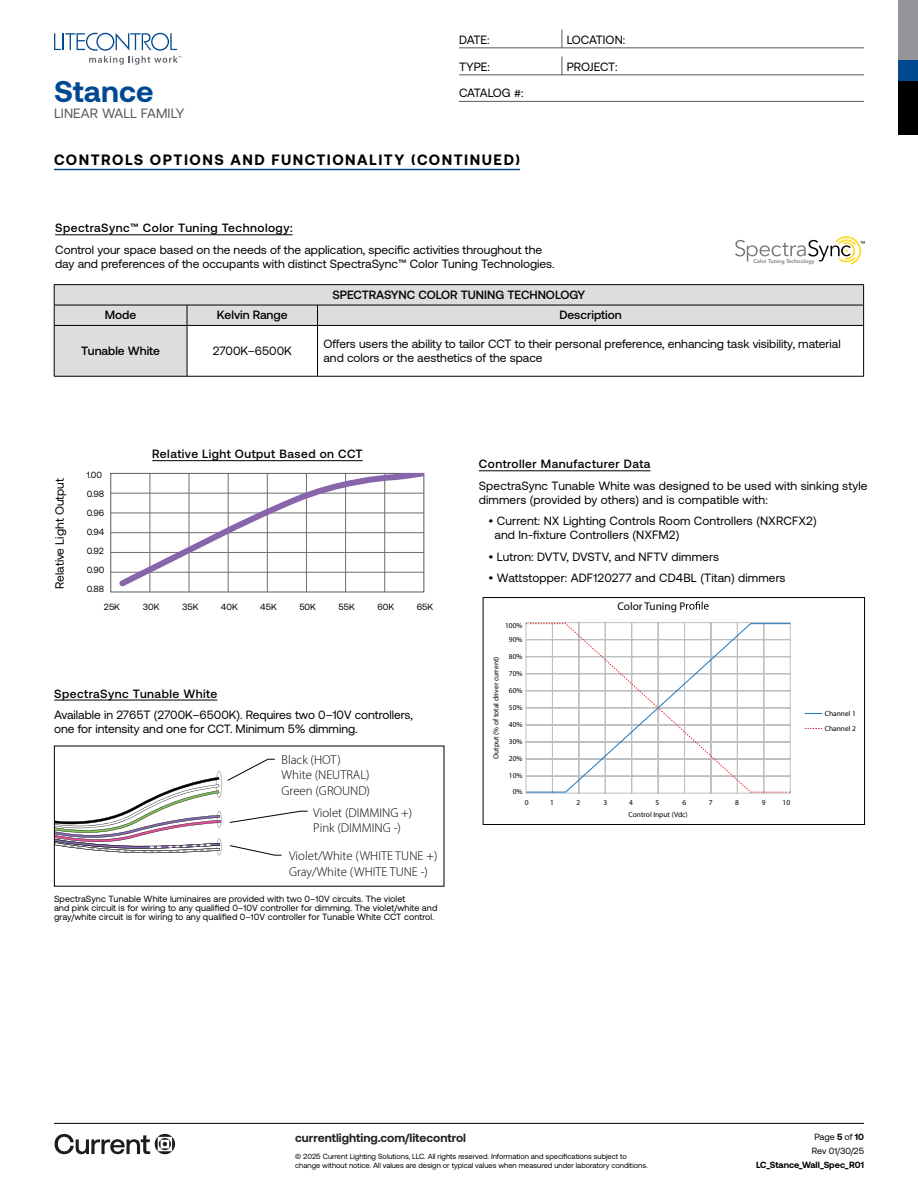
<style>
.page{position:relative;width:918px;height:1188px;background:#fff}
.page>*{position:absolute;margin:0;border:0;box-sizing:border-box;transform-origin:0 0}
.t1{font:700 30px "Aeonik";letter-spacing:.01em;color:#004990}
.t2{font:700 15px "Aeonik";letter-spacing:.1em;color:#000}
.t3{font:13.5px "Aeonik";letter-spacing:.01em;color:#58595b}
.t4{font:300 12.9px/15.5px "Myriad Pro";color:#010101}
.t5{font:700 12.45px "Aeonik";color:#000}
.t6{font:12px/14.4px "Aeonik";color:#000}
.t7{font:500 12px "Aeonik";letter-spacing:.04em;color:#000}
.t8{font:500 12px "Aeonik";color:#000}
.t9{font:700 12px "Aeonik";color:#202322}
.t10{font:12px "Aeonik";letter-spacing:-.045em;color:#000}
.t11{font:11.25px "Myriad Pro";color:#000}
.t12{font:9px/9px "Aeonik";letter-spacing:.01em;color:#000}
.t13{font:700 9px "Aeonik";color:#000}
.t14{font:7.5px/9.8px "Aeonik";color:#000}
.t15{font:7.5px/14.5px "Myriad Pro";color:#000}
.t16{font:600 5.4px "Avenir Next";color:#77787b}
.s1{font-weight:700}
</style>
<div class="page">
<hr style="left:54px;top:1123px;width:810px;height:1px;background:#000">
<svg style="left:55px;top:1134px;width:120px;height:20px"></svg>
<div style="left:898px;top:81px;width:20px;height:54px;background:#000"></div>
<div style="left:898px;top:0;width:20px;height:61px;background:#939598"></div>
<div style="left:898px;top:61px;width:20px;height:20px;background:#004990"></div>
<svg style="left:54px;top:33px;width:127px;height:32px"></svg>
<hr style="left:459px;top:48px;width:405px;height:1px;background:#58595b">
<svg style="left:562px;top:30px;width:1px;height:18px"></svg>
<hr style="left:459px;top:75px;width:405px;height:1px;background:#58595b">
<svg style="left:562px;top:57px;width:1px;height:18px"></svg>
<hr style="left:459px;top:101px;width:405px;height:1px;background:#58595b">
<hr style="left:54px;top:169px;width:466px;height:1px;background:#004990">
<hr style="left:54px;top:700px;width:163px;height:1px;background:#000">
<svg style="left:227px;top:759px;width:81px;height:96px"></svg>
<div style="left:216px;top:771px;width:6px;height:27px;border:1px solid #bcbcbc;border-radius:50%"></div>
<div style="left:217px;top:838px;width:4px;height:17px;border:1px solid #bcbcbc;border-radius:50%"></div>
<svg style="left:56px;top:777px;width:165px;height:76px"></svg>
<svg style="left:55px;top:285px;width:808px;height:91px;fill:#dcddde"></svg>
<hr style="left:54px;top:284px;width:133px;height:1px;background:#000">
<hr style="left:187px;top:284px;width:131px;height:1px;background:#000">
<hr style="left:318px;top:284px;width:546px;height:1px;background:#000">
<hr style="left:54px;top:305px;width:133px;height:1px;background:#000">
<svg style="left:54px;top:285px;width:1px;height:40px"></svg>
<hr style="left:187px;top:305px;width:131px;height:1px;background:#000">
<svg style="left:187px;top:305px;width:1px;height:20px"></svg>
<hr style="left:318px;top:305px;width:546px;height:1px;background:#000">
<svg style="left:317px;top:305px;width:1px;height:20px"></svg>
<svg style="left:863px;top:285px;width:1px;height:40px"></svg>
<hr style="left:54px;top:325px;width:133px;height:1px;background:#000">
<hr style="left:54px;top:326px;width:1px;height:50px;background:#000">
<hr style="left:187px;top:325px;width:131px;height:1px;background:#000">
<hr style="left:187px;top:326px;width:1px;height:50px;background:#000">
<hr style="left:318px;top:325px;width:546px;height:1px;background:#000">
<hr style="left:317px;top:326px;width:1px;height:50px;background:#000">
<hr style="left:863px;top:326px;width:1px;height:50px;background:#000">
<hr style="left:54px;top:376px;width:133px;height:1px;background:#000">
<hr style="left:187px;top:376px;width:131px;height:1px;background:#000">
<hr style="left:318px;top:376px;width:546px;height:1px;background:#000">
<svg style="left:735px;top:236px;width:130px;height:29px"></svg>
<hr style="left:55px;top:234px;width:238px;height:1px;background:#000">
<svg style="left:686px;top:601px;width:23px;height:9px"></svg>
<svg style="left:525px;top:623px;width:266px;height:170px"></svg>
<svg style="left:805px;top:713px;width:17px;height:1px"></svg>
<svg style="left:805px;top:728px;width:17px;height:1px"></svg>
<div style="left:483px;top:597px;width:382px;height:228px;border:1px solid #000"></div>
<hr style="left:479px;top:470px;width:171px;height:1px;background:#000">
<svg style="left:110px;top:472px;width:315px;height:121px"></svg>
<hr style="left:152px;top:460px;width:211px;height:1px;background:#000">
<h1 class="t1" style="left:54px;top:74px;width:101px">Stance</h1>
<p class="t3" style="left:54px;top:106px;width:132px">LINEAR WALL FAMILY</p>
<p class="t6" style="left:459px;top:33px;width:32px">DATE:</p>
<p class="t6" style="left:567px;top:33px;width:60px">LOCATION:</p>
<p class="t6" style="left:459px;top:59px;width:32px">TYPE:</p>
<p class="t6" style="left:567px;top:59px;width:52px">PROJECT:</p>
<p class="t10" style="left:459px;top:87px;width:66px">CATALOG #:</p>
<p class="t2" style="left:54px;top:151px;width:468px">CONTROLS OPTIONS AND FUNCTIONALITY (CONTINUED)</p>
<p class="t7" style="left:55px;top:221px;width:239px">SpectraSync™ Color Tuning Technology:</p>
<p class="t6" style="left:55px;top:242px;width:501px">Control your space based on the needs of the application, specific activities throughout the day and preferences of the occupants with distinct SpectraSync™ Color Tuning Technologies.</p>
<p class="t8" style="left:332px;top:288px;width:254px">SPECTRASYNC COLOR TUNING TECHNOLOGY</p>
<p class="t16" style="left:753px;top:257px;width:63px">Color Tuning Technology</p>
<p class="t7" style="left:105px;top:309px;width:33px">Mode</p>
<p class="t8" style="left:217px;top:309px;width:72px">Kelvin Range</p>
<p class="t8" style="left:559px;top:309px;width:64px">Description</p>
<p class="t8" style="left:81px;top:344px;width:80px">Tunable White</p>
<p class="t6" style="left:213px;top:344px;width:81px">2700K–6500K</p>
<p class="t6" style="left:324px;top:336px;width:519px">Offers users the ability to tailor CCT to their personal preference, enhancing task visibility, material and colors or the aesthetics of the space</p>
<p class="t6" style="left:53px;top:589px;width:112px;rotate:-90deg">Relative Light Output</p>
<p class="t12" style="left:87px;top:471px;width:17px">1.00</p>
<p class="t12" style="left:87px;top:490px;width:19px">0.98</p>
<p class="t12" style="left:87px;top:508px;width:19px">0.96</p>
<p class="t12" style="left:87px;top:527px;width:19px">0.94</p>
<p class="t12" style="left:87px;top:546px;width:19px">0.92</p>
<p class="t12" style="left:87px;top:565px;width:19px">0.90</p>
<p class="t12" style="left:87px;top:584px;width:19px">0.88</p>
<p class="t12" style="left:104px;top:602px;width:18px">25K</p>
<p class="t7" style="left:152px;top:447px;width:212px">Relative Light Output Based on CCT</p>
<p class="t5" style="left:182px;top:449px;width:178px">Relative Light Output with CCT</p>
<p class="t12" style="left:143px;top:602px;width:18px">30K</p>
<p class="t12" style="left:182px;top:602px;width:18px">35K</p>
<p class="t12" style="left:221px;top:602px;width:18px">40K</p>
<p class="t12" style="left:260px;top:602px;width:18px">45K</p>
<p class="t12" style="left:299px;top:602px;width:18px">50K</p>
<p class="t12" style="left:339px;top:602px;width:18px">55K</p>
<p class="t12" style="left:378px;top:602px;width:18px">60K</p>
<p class="t12" style="left:417px;top:602px;width:18px">65K</p>
<p class="t7" style="left:479px;top:457px;width:173px">Controller Manufacturer Data</p>
<p class="t6" style="left:479px;top:478px;width:390px">SpectraSync Tunable White was designed to be used with sinking style dimmers (provided by others) and is compatible with:</p>
<p class="t6" style="left:494px;top:514px;width:324px;text-indent:-6px">• Current: NX Lighting Controls Room Controllers (NXRCFX2) and In-fixture Controllers (NXFM2)</p>
<p class="t6" style="left:489px;top:549px;width:232px">• Lutron: DVTV, DVSTV, and NFTV dimmers</p>
<p class="t6" style="left:489px;top:570px;width:299px">• Wattstopper: ADF120277 and CD4BL (Titan) dimmers</p>
<p class="t15" style="left:505px;top:618px;width:19px">100%</p>
<p class="t11" style="left:618px;top:599px;width:69px">Color Tuning P</p>
<p class="t7" style="left:54px;top:687px;width:165px">SpectraSync Tunable White</p>
<p class="t6" style="left:54px;top:707px;width:360px">Available in 2765T (2700K–6500K). Requires two 0–10V controllers, one for intensity and one for CCT. Minimum 5% dimming.</p>
<p class="t4" style="left:282px;top:752px;width:90px">Black (HOT)<br>White (NEUTRAL)<br>Green (GROUND)</p>
<p class="t4" style="left:313px;top:805px;width:101px">Violet (DIMMING +)<br>Pink (DIMMING -)</p>
<p class="t4" style="left:289px;top:848px;width:150px">Violet/White (WHITE TUNE +)<br>Gray/White (WHITE TUNE -)</p>
<p class="t12" style="left:54px;top:895px;width:385px">SpectraSync Tunable White luminaires are provided with two 0–10V circuits. The violet<br>and pink circuit is for wiring to any qualified 0–10V controller for dimming. The violet/white and gray/white circuit is for wiring to any qualified 0–10V controller for Tunable White CCT control.</p>
<p class="t15" style="left:488px;top:759px;width:104px;rotate:-90deg">Output (% of total driver current)</p>
<p class="t15" style="left:509px;top:633px;width:15px">90%</p>
<p class="t15" style="left:509px;top:650px;width:15px">80%</p>
<p class="t15" style="left:509px;top:667px;width:15px">70%</p>
<p class="t15" style="left:509px;top:683px;width:15px">60%</p>
<p class="t15" style="left:509px;top:700px;width:15px">50%</p>
<p class="t15" style="left:509px;top:717px;width:15px">40%</p>
<p class="t15" style="left:509px;top:734px;width:15px">30%</p>
<p class="t15" style="left:509px;top:751px;width:15px">20%</p>
<p class="t15" style="left:509px;top:768px;width:15px;line-height:15.6px;text-align:center">10%<br>0%</p>
<p class="t15" style="left:525px;top:795px;width:5px">0</p>
<p class="t15" style="left:550px;top:795px;width:5px">1</p>
<p class="t15" style="left:577px;top:795px;width:5px">2</p>
<p class="t15" style="left:603px;top:795px;width:5px">3</p>
<p class="t15" style="left:629px;top:795px;width:5px">4</p>
<p class="t15" style="left:656px;top:795px;width:5px">5</p>
<p class="t15" style="left:682px;top:795px;width:5px">6</p>
<p class="t15" style="left:709px;top:795px;width:5px">7</p>
<p class="t15" style="left:735px;top:795px;width:5px">8</p>
<p class="t15" style="left:762px;top:795px;width:5px">9</p>
<p class="t15" style="left:783px;top:795px;width:9px">10</p>
<p class="t15" style="left:628px;top:807px;width:61px">Control Input (Vdc)</p>
<p class="t15" style="left:825px;top:706px;width:33px">Channel 1<br>Channel 2</p>
<p class="t9" style="left:295px;top:1131px;width:173px">currentlighting.com/litecontrol</p>
<p class="t14" style="left:295px;top:1151px;width:354px">© 2025 Current Lighting Solutions, LLC. All rights reserved. Information and specifications subject to change without notice. All values are design or typical values when measured under laboratory conditions.</p>
<p class="t12" style="left:812px;top:1130px;width:54px;line-height:14.1px">Page <span class="s1">5</span> of <span class="s1">10<br></span>Rev 01/30/25</p>
<p class="t13" style="left:756px;top:1160px;width:109px">LC_Stance_Wall_Spec_R01</p>
</div>
